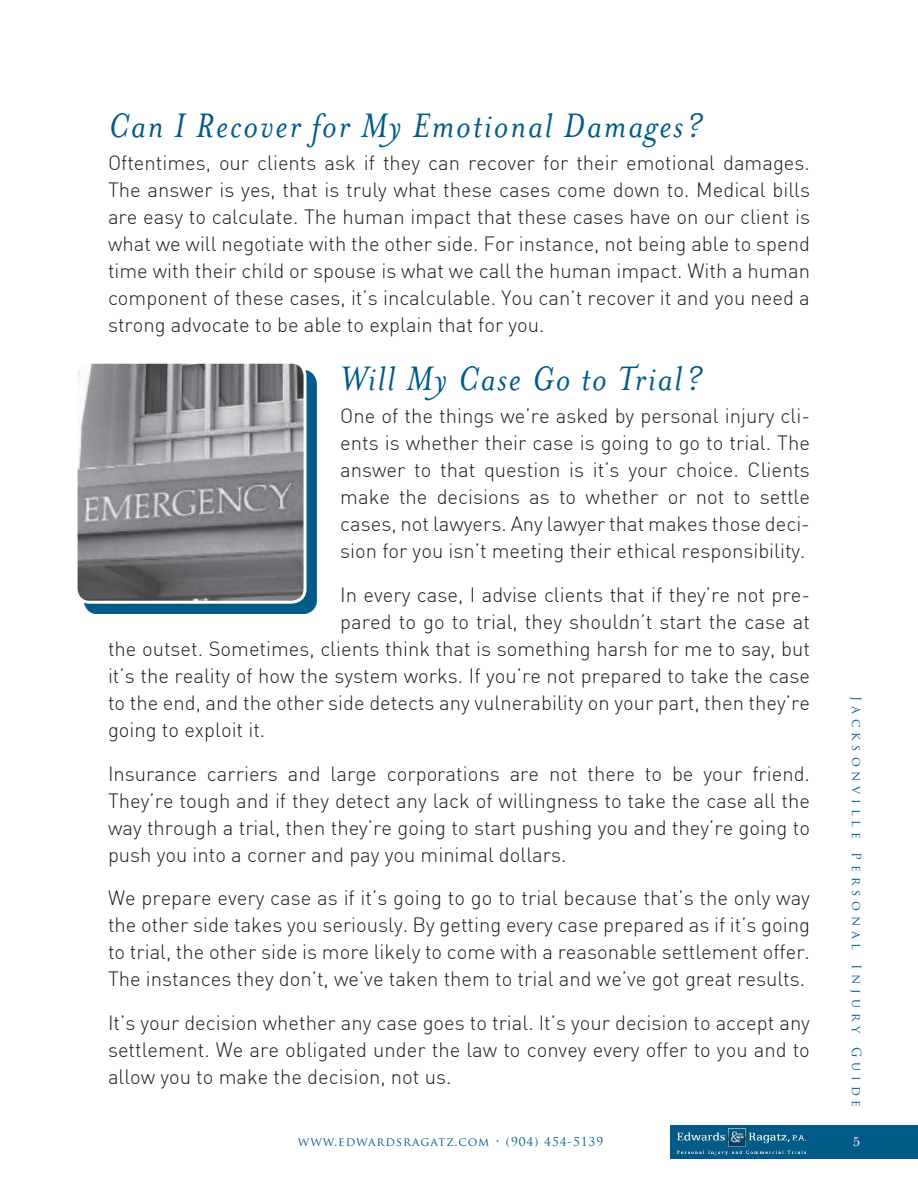
<style>
.page{position:relative;width:918px;height:1188px;background:#fff}
.page>*{position:absolute;margin:0;border:0;box-sizing:border-box;transform-origin:0 0}
.t1{font:italic 39px "Mrs Eaves";letter-spacing:.05em;color:#005b88}
.t2{font:300 20.25px/27px "DIN";color:#231f20;text-align:justify}
.t3{font:13.5px "New Baskerville";color:#fff}
.t4{font:12.3px "Trajan Pro";letter-spacing:.4em;color:#005b88}
.t5{font:12px "Trajan Pro";letter-spacing:.075em;color:#005b88}
</style>
<div class="page">
<div style="left:670px;top:1125px;width:248px;height:33px;background:#005b88"></div>
<img style="left:677px;top:1129px;width:129px;height:26px">
<div style="left:84px;top:370px;width:232px;height:243px;background:#005b88"></div>
<img style="left:79px;top:365px;width:224px;height:235px">
<div style="left:75px;top:361px;width:232px;height:243px;border:3px solid #fff;border-radius:14px"></div>
<h1 class="t1" style="left:108px;top:104px;width:598px">Can I Recover for My Emotional Damages?</h1>
<p class="t2" style="left:108px;top:149px;width:704px">Oftentimes, our clients ask if they can recover for their emotional damages.<br>The answer is yes, that is truly what these cases come down to. Medical bills are easy to calculate. The human impact that these cases have on our client is what we will negotiate with the other side. For instance, not being able to spend time with their child or spouse is what we call the human impact. With a human component of these cases, it’s incalculable. You can’t recover it and you need a strong advocate to be able to explain that for you.</p>
<h1 class="t1" style="left:340px;top:357px;width:365px">Will My Case Go to Trial?</h1>
<p class="t2" style="left:340px;top:402px;width:471px">One of the things we’re asked by personal injury cli&shy;ents is whether their case is going to go to trial. The answer to that question is it’s your choice. Clients make the decisions as to whether or not to settle cases, not lawyers. Any lawyer that makes those deci&shy;sion for you isn’t meeting their ethical responsibility.</p>
<p class="t2" style="left:340px;top:581px;width:471px">In every case, I advise clients that if they’re not pre-</p>
<p class="t2" style="left:340px;top:608px;width:471px">pared to go to trial, they shouldn’t start the case at</p>
<p class="t2" style="left:108px;top:635px;width:703px">the outset. Sometimes, clients think that is something harsh for me to say, but</p>
<p class="t2" style="left:108px;top:662px;width:703px">it’s the reality of how the system works. If you’re not prepared to take the case</p>
<p class="t2" style="left:108px;top:689px;width:703px">to the end, and the other side detects any vulnerability on your part, then they’re</p>
<p class="t2" style="left:108px;top:716px;width:159px">going to exploit it.</p>
<p class="t2" style="left:108px;top:760px;width:704px">Insurance carriers and large corporations are not there to be your friend.<br>They’re tough and if they detect any lack of willingness to take the case all the way through a trial, then they’re going to start pushing you and they’re going to push you into a corner and pay you minimal dollars.</p>
<p class="t2" style="left:108px;top:884px;width:704px">We prepare every case as if it’s going to go to trial because that’s the only way the other side takes you seriously. By getting every case prepared as if it’s going to trial, the other side is more likely to come with a reasonable settlement offer.<br>The instances they don’t, we’ve taken them to trial and we’ve got great results.</p>
<p class="t2" style="left:108px;top:1009px;width:704px">It’s your decision whether any case goes to trial. It’s your decision to accept any settlement. We are obligated under the law to convey every offer to you and to allow you to make the decision, not us.</p>
<p class="t4" style="left:865px;top:696px;width:413px;rotate:90deg">JACKSONVILLE PERSONAL INJURY GUIDE</p>
<p class="t5" style="left:298px;top:1134px;width:307px">WWW.EDWARDSRAGATZ.COM • (904) 454-5139</p>
<p class="t3" style="left:853px;top:1134px;width:9px">5</p>
</div>
